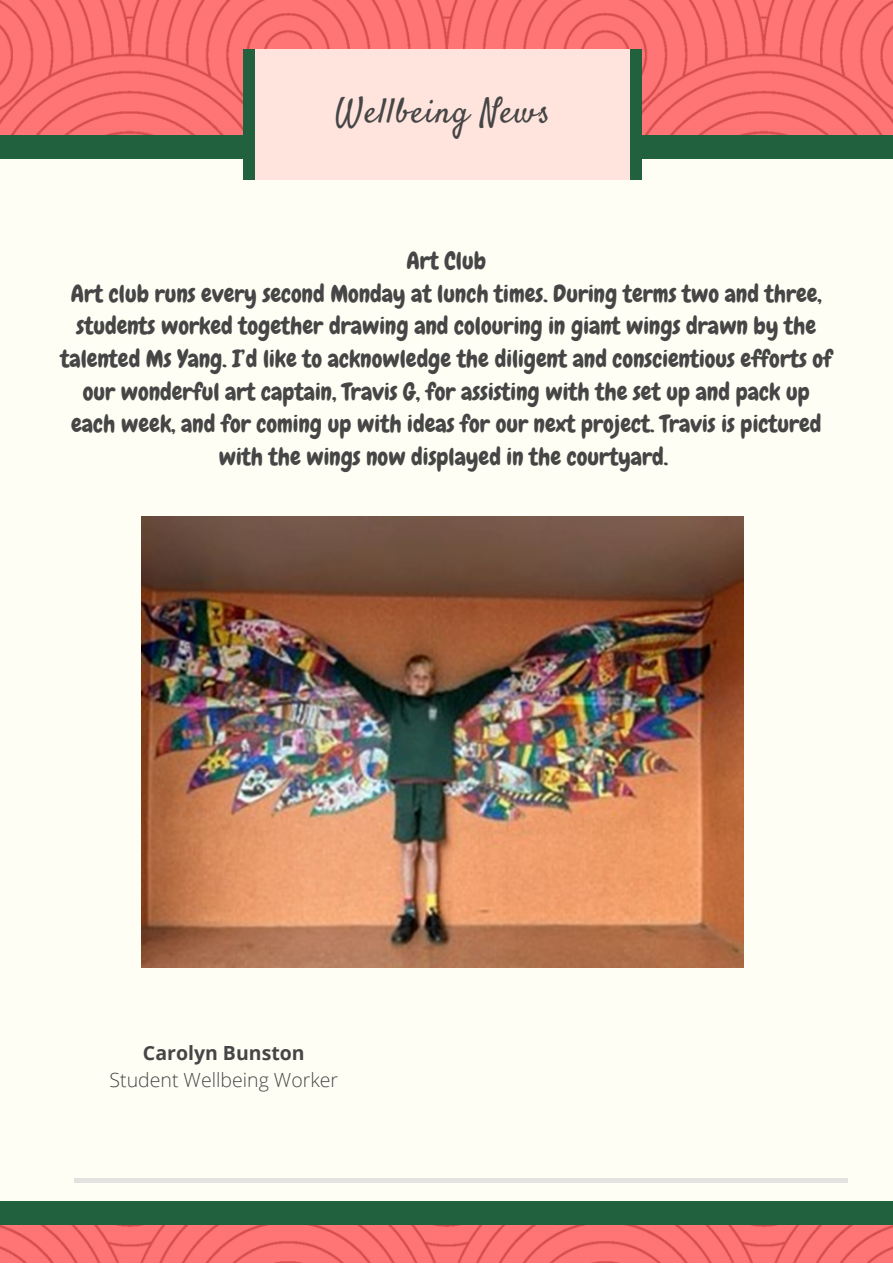
<style>
.page{position:relative;width:893px;height:1264px;background:#fff}
.page>*{position:absolute;margin:0;border:0;box-sizing:border-box;transform-origin:0 0}
.t1{font:34.65px "Satisfy";letter-spacing:.03em;color:#464646}
.t2{font:24px/32.5px "Chewy";color:#464646;text-align:center}
.t3{font:300 19.5px "Open Sans";color:#464646}
.t4{font:700 19.5px "Open Sans";color:#464646}
</style>
<div class="page">
<img style="left:0;top:0;width:892px;height:1262px">
<div style="left:0;top:137px;width:892px;height:1084px;background:#fffef5"></div>
<div style="left:0;top:1200px;width:892px;height:23px;background:#21613e"></div>
<div style="left:0;top:135px;width:892px;height:23px;background:#21613e"></div>
<div style="left:247px;top:49px;width:390px;height:131px;background:#ffe4de"></div>
<div style="left:243px;top:49px;width:12px;height:131px;background:#21613e"></div>
<div style="left:630px;top:49px;width:12px;height:131px;background:#21613e"></div>
<hr style="left:74px;top:1178px;width:774px;height:4px;background:#e4e2e0">
<img style="left:142px;top:516px;width:601px;height:451px">
<h1 class="t1" style="left:335px;top:90px;width:216px">Wellbeing News</h1>
<p class="t2" style="left:60px;top:245px;width:773px">Art Club<br>Art club runs every second Monday at lunch times. During terms two and three, students worked together drawing and colouring in giant wings drawn by the talented Ms Yang. I’d like to acknowledge the diligent and conscientious efforts of our wonderful art captain, Travis G, for assisting with the set up and pack up each week, and for coming up with ideas for our next project. Travis is pictured with the wings now displayed in the courtyard.</p>
<p class="t4" style="left:143px;top:1038px;width:163px">Carolyn Bunston</p>
<p class="t3" style="left:110px;top:1065px;width:230px">Student Wellbeing Worker</p>
</div>
